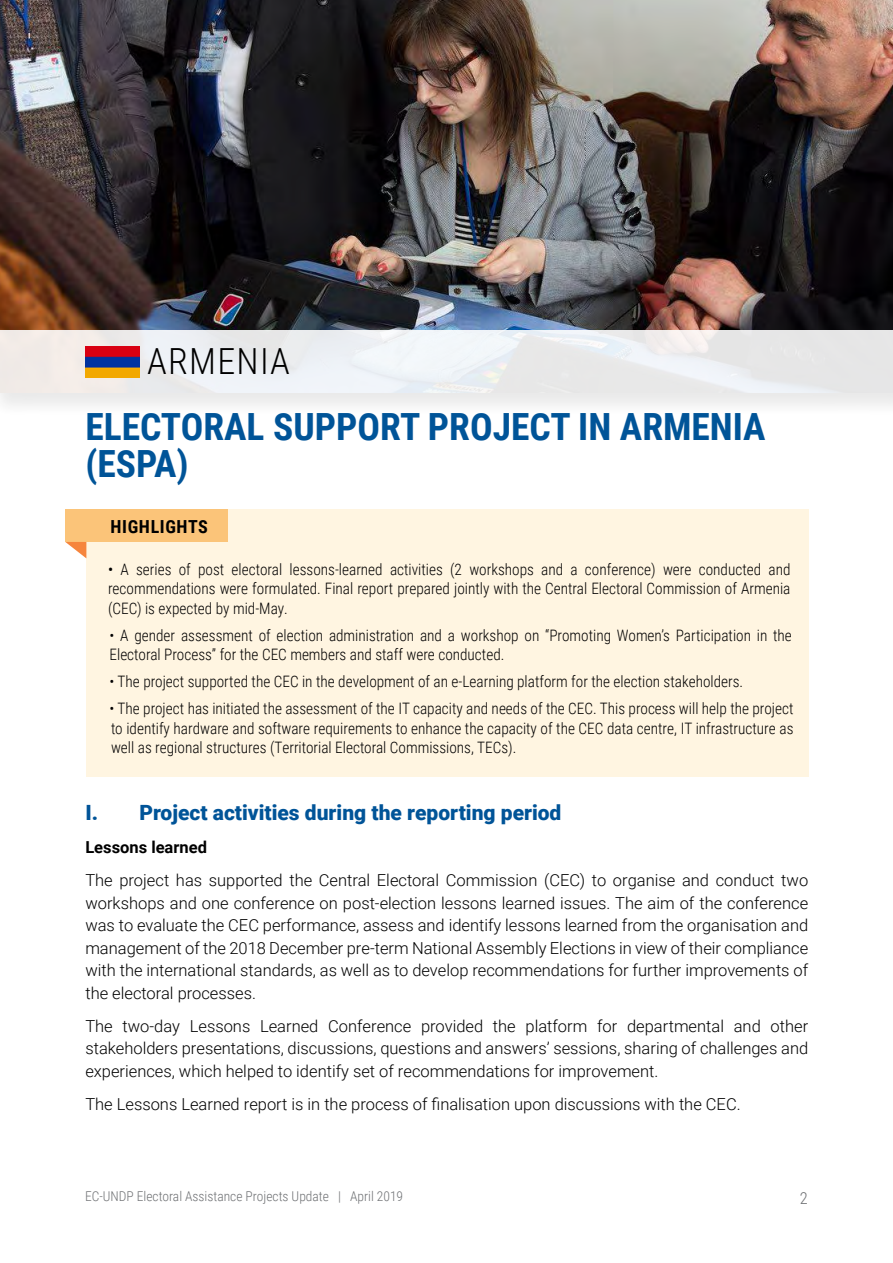
<style>
.page{position:relative;width:893px;height:1263px;background:#fff}
.page>*{position:absolute;margin:0;border:0;box-sizing:border-box;transform-origin:0 0}
.t1{font:700 37.5px/37.5px "Roboto Condensed";color:#005498}
.t2{font:300 36px "Roboto Condensed";letter-spacing:.035em;color:#000}
.t3{font:900 21px "Roboto";color:#005498}
.t4{font:700 18px "Roboto Condensed";letter-spacing:.035em;color:#000}
.t5{font:300 16.5px/22.5px "Roboto";color:#000;text-align:justify}
.t6{font:700 16.5px "Roboto";color:#000}
.t7{font:300 16.5px "Roboto Condensed";color:#6f7174}
.t8{font:300 15.75px/19.5px "Roboto Condensed";color:#000;text-align:justify}
.t9{font:300 13.5px "Roboto Condensed";color:#6f7174}
.s1{font-weight:400}
</style>
<div class="page">
<img style="left:0;top:0;width:893px;height:329px">
<div style="left:0;top:329px;width:893px;height:90px;background:#f4f4f4"></div>
<div style="left:0;top:330px;width:893px;height:62px;background:linear-gradient(to right,#f0eded,#e8ebed)"></div>
<img style="left:85px;top:347px;width:55px;height:30px">
<div style="left:86px;top:509px;width:723px;height:268px;background:#fff5e1"></div>
<div style="left:65px;top:509px;width:162px;height:33px;background:#fbc479"></div>
<svg style="left:65px;top:542px;width:21px;height:16px"></svg>
<h2 class="t2" style="left:147px;top:336px;width:144px">ARMENIA</h2>
<h1 class="t1" style="left:85px;top:406px;width:682px">ELECTORAL SUPPORT PROJECT IN ARMENIA (ESPA)</h1>
<p class="t4" style="left:111px;top:514px;width:99px">HIGHLIGHTS</p>
<p class="t8" style="left:108px;top:559px;width:684px"><span class="s1">•</span> A series of post electoral lessons-learned activities (2 workshops and a conference) were conducted and recommendations were formulated. Final report prepared jointly with the Central Electoral Commission of Armenia (CEC) is expected by mid-May.</p>
<p class="t8" style="left:110px;top:625px;width:684px">• A gender assessment of election administration and a workshop on “Promoting Women’s Participation in the<br>Electoral Process” for the CEC members and staff were conducted.</p>
<p class="t8" style="left:110px;top:671px;width:635px">• The project supported the CEC in the development of an e-Learning platform for the election stakeholders.</p>
<p class="t8" style="left:110px;top:698px;width:685px">• The project has initiated the assessment of the IT capacity and needs of the CEC. This process will help the project to identify hardware and software requirements to enhance the capacity of the CEC data centre, IT infrastructure as well as regional structures (Territorial Electoral Commissions, TECs).</p>
<p class="t3" style="left:85px;top:798px;width:478px">I. Project activities during the reporting period</p>
<p class="t6" style="left:85px;top:836px;width:123px">Lessons learned</p>
<p class="t5" style="left:85px;top:868px;width:724px">The project has supported the Central Electoral Commission (CEC) to organise and conduct two workshops and one conference on post-election lessons learned issues. The aim of the conference was to evaluate the CEC performance, assess and identify lessons learned from the organisation and management of the 2018 December pre-term National Assembly Elections in view of their compliance with the international standards, as well as to develop recommendations for further improvements of the electoral processes.</p>
<p class="t5" style="left:85px;top:1014px;width:724px">The two-day Lessons Learned Conference provided the platform for departmental and other stakeholders presentations, discussions, questions and answers’ sessions, sharing of challenges and experiences, which helped to identify set of recommendations for improvement.</p>
<p class="t5" style="left:85px;top:1092px;width:657px">The Lessons Learned report is in the process of finalisation upon discussions with the CEC.</p>
<p class="t9" style="left:85px;top:1186px;width:320px">EC-UNDP Electoral Assistance Projects Update | April 2019</p>
<p class="t7" style="left:800px;top:1186px;width:10px">2</p>
</div>
